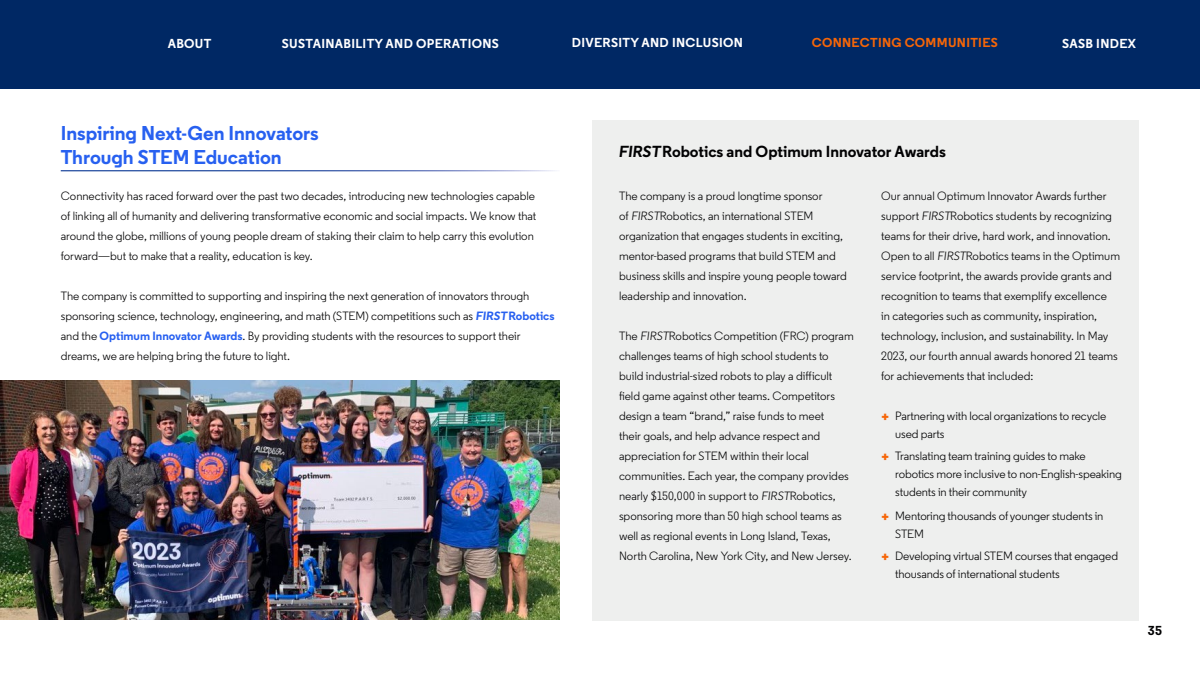
<style>
.page{position:relative;width:1200px;height:675px;background:#fff}
.page>*{position:absolute;margin:0;border:0;box-sizing:border-box;transform-origin:0 0}
.t1{font:700 20px/24px "Regular";letter-spacing:-.005em;color:#2760f0}
.t2{font:700 16px "Regular";letter-spacing:-.005em;color:#020203}
.t3{font:700 13px "Regular";letter-spacing:.025em;color:#fff}
.t4{font:700 13px "Regular";letter-spacing:.025em;color:#f66608}
.t5{font:700 13px "Regular";color:#020203}
.TEXT{font:12px/20px "Regular";letter-spacing:-.005em;color:#020203}
.s1{font-weight:700;color:#2760f0}
</style>
<div class="page">
<div style="left:592px;top:120px;width:547px;height:501px;background:#eeefee"></div>
<div style="left:0;top:0;width:1200px;height:90px;background:#002864"></div>
<img style="left:0;top:380px;width:560px;height:240px">
<p class="t3" style="left:168px;top:35px;width:45px">ABOUT</p>
<p class="t3" style="left:282px;top:35px;width:219px">SUSTAINABILITY AND OPERATIONS</p>
<p class="t3" style="left:572px;top:34px;width:173px">DIVERSITY AND INCLUSION</p>
<p class="t4" style="left:812px;top:34px;width:188px">CONNECTING COMMUNITIES</p>
<p class="t3" style="left:1062px;top:35px;width:75px">SASB INDEX</p>
<h2 class="t1" style="left:61px;top:121px;width:260px">Inspiring Next-Gen Innovators<br>Through STEM Education</h2>
<p class="TEXT" style="left:61px;top:186px;width:477px">Connectivity has raced forward over the past two decades, introducing new technologies capable of linking all of humanity and delivering transformative economic and social impacts. We know that around the globe, millions of young people dream of staking their claim to help carry this evolution forward—but to make that a reality, education is key.</p>
<p class="TEXT" style="left:61px;top:286px;width:495px">The company is committed to supporting and inspiring the next generation of innovators through sponsoring science, technology, engineering, and math (STEM) competitions such as <span class="s1">FIRSTRobotics </span>and the <span class="s1">Optimum Innovator Awards</span>. By providing students with the resources to support their dreams, we are helping bring the future to light.</p>
<h3 class="t2" style="left:618px;top:141px;width:329px">FIRSTRobotics and Optimum Innovator Awards</h3>
<p class="TEXT" style="left:619px;top:186px;width:229px">The company is a proud longtime sponsor<br>of FIRSTRobotics, an international STEM organization that engages students in exciting, mentor-based programs that build STEM and business skills and inspire young people toward leadership and innovation.</p>
<p class="TEXT" style="left:619px;top:326px;width:236px">The FIRSTRobotics Competition (FRC) program challenges teams of high school students to build industrial-sized robots to play a difficult field game against other teams. Competitors design a team “brand,” raise funds to meet<br>their goals, and help advance respect and appreciation for STEM within their local communities. Each year, the company provides nearly $150,000 in support to FIRSTRobotics, sponsoring more than 50 high school teams as well as regional events in Long Island, Texas, North Carolina, New York City, and New Jersey.</p>
<p class="TEXT" style="left:881px;top:186px;width:240px">Our annual Optimum Innovator Awards further support FIRSTRobotics students by recognizing teams for their drive, hard work, and innovation.<br>Open to all FIRSTRobotics teams in the Optimum service footprint, the awards provide grants and recognition to teams that exemplify excellence<br>in categories such as community, inspiration, technology, inclusion, and sustainability. In May 2023, our fourth annual awards honored 21 teams for achievements that included:</p>
<p class="TEXT" style="left:895px;top:407px;width:213px;line-height:18px">Partnering with local organizations to recycle used parts</p>
<p class="TEXT" style="left:895px;top:447px;width:228px;line-height:18px">Translating team training guides to make robotics more inclusive to non-English-speaking students in their community</p>
<p class="TEXT" style="left:895px;top:507px;width:210px;line-height:18px">Mentoring thousands of younger students in<br>STEM</p>
<p class="TEXT" style="left:895px;top:547px;width:224px;line-height:18px">Developing virtual STEM courses that engaged thousands of international students</p>
<p class="t5" style="left:1148px;top:622px;width:16px">35</p>
</div>
